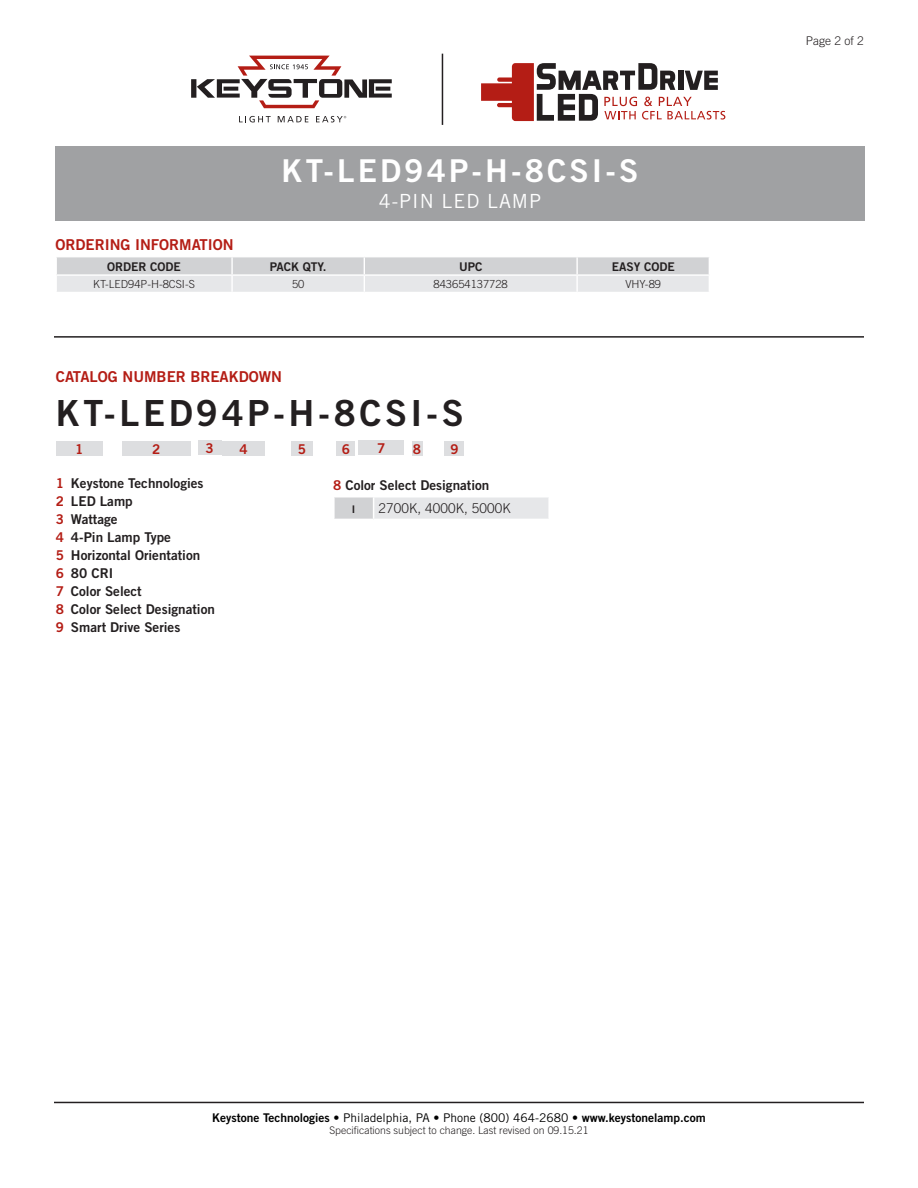
<style>
.page{position:relative;width:918px;height:1188px;background:#fff}
.page>*{position:absolute;margin:0;border:0;box-sizing:border-box;transform-origin:0 0}
.t1{font:36px "Trade Gothic Bold Two";letter-spacing:.1em;color:#231f20}
.t2{font:31.5px "Trade Gothic Bold Two";letter-spacing:.1em;color:#fff}
.t3{font:19.5px "Trade Gothic";letter-spacing:.05em;color:#fff}
.Heading_01{font:15px "Trade Gothic Bold Two";color:#b41d15}
.Catalog_Key{font:13.5px "Trade Gothic Bold Two";color:#231f20}
.t4{font:300 13.5px "Trade Gothic";letter-spacing:.01em;color:#231f20}
.Catalog_BarNumber{font:13.5px "Trade Gothic Bold Two";color:#b41d15}
.t5{font:12px "Trade Gothic Bold Two";color:#000}
.t6{font:12px "Trade Gothic Bold Two";color:#231f20}
.t7{font:300 12px "Trade Gothic";color:#231f20}
.t8{font:300 11.1px "Trade Gothic";color:#231f20}
.t9{font:300 10.5px "Trade Gothic";color:#231f20}
.t10{font:10.5px "Trade Gothic Bold Two";color:#231f20}
.s1{color:#b41d15}
.s2{font-family:"Trade Gothic"}
</style>
<div class="page">
<div style="left:55px;top:146px;width:810px;height:74px;background:#a0a1a3"></div>
<hr style="left:54px;top:1102px;width:810px;height:1px;background:#231f20">
<hr style="left:442px;top:54px;width:1px;height:71px;background:#231f20">
<svg style="left:191px;top:56px;width:201px;height:52px"></svg>
<svg style="left:239px;top:116px;width:32px;height:6px"></svg>
<svg style="left:278px;top:116px;width:30px;height:6px"></svg>
<svg style="left:316px;top:116px;width:30px;height:6px"></svg>
<svg style="left:481px;top:63px;width:244px;height:58px"></svg>
<svg style="left:56px;top:257px;width:653px;height:35px;background:#dddee0"></svg>
<hr style="left:54px;top:336px;width:810px;height:2px;background:#231f20">
<div style="left:56px;top:441px;width:46px;height:15px;background:#dddee0"></div>
<div style="left:122px;top:441px;width:69px;height:15px;background:#dddee0"></div>
<div style="left:198px;top:441px;width:23px;height:14px;background:#dddee0"></div>
<div style="left:223px;top:441px;width:42px;height:15px;background:#dddee0"></div>
<div style="left:291px;top:441px;width:22px;height:15px;background:#dddee0"></div>
<div style="left:337px;top:441px;width:18px;height:15px;background:#dddee0"></div>
<div style="left:358px;top:441px;width:46px;height:14px;background:#dddee0"></div>
<div style="left:412px;top:441px;width:10px;height:15px;background:#dddee0"></div>
<div style="left:445px;top:441px;width:19px;height:15px;background:#dddee0"></div>
<div style="left:334px;top:497px;width:40px;height:22px;background:#d1d2d4"></div>
<div style="left:374px;top:497px;width:175px;height:22px;background:#e6e7e9"></div>
<hr style="left:333px;top:496px;width:41px;height:2px;background:#fff">
<hr style="left:333px;top:498px;width:2px;height:21px;background:#fff">
<hr style="left:374px;top:496px;width:176px;height:2px;background:#fff">
<svg style="left:373px;top:498px;width:1px;height:21px"></svg>
<hr style="left:548px;top:498px;width:2px;height:21px;background:#fff">
<p class="t2" style="left:282px;top:152px;width:358px">KT-LED94P-H-8CSI-S</p>
<p class="t3" style="left:379px;top:189px;width:164px">4-PIN LED LAMP</p>
<p class="Heading_01" style="left:55px;top:236px;width:180px">ORDERING INFORMATION</p>
<p class="t6" style="left:107px;top:259px;width:75px">ORDER CODE</p>
<p class="t6" style="left:270px;top:259px;width:58px">PACK QTY.</p>
<p class="t6" style="left:459px;top:259px;width:25px">UPC</p>
<p class="t6" style="left:612px;top:259px;width:64px">EASY CODE</p>
<p class="t8" style="left:93px;top:278px;width:103px">KT-LED94P-H-8CSI-S</p>
<p class="t8" style="left:292px;top:278px;width:14px">50</p>
<p class="t8" style="left:434px;top:278px;width:76px">843654137728</p>
<p class="t8" style="left:625px;top:278px;width:37px">VHY-89</p>
<p class="Heading_01" style="left:56px;top:368px;width:228px">CATALOG NUMBER BREAKDOWN</p>
<p class="t1" style="left:56px;top:391px;width:409px">KT-LED94P-H-8CSI-S</p>
<p class="Catalog_BarNumber" style="left:75px;top:440px;width:10px">1</p>
<p class="Catalog_BarNumber" style="left:152px;top:440px;width:10px">2</p>
<p class="Catalog_BarNumber" style="left:206px;top:440px;width:10px">3</p>
<p class="Catalog_BarNumber" style="left:240px;top:440px;width:10px">4</p>
<p class="Catalog_BarNumber" style="left:298px;top:440px;width:10px">5</p>
<p class="Catalog_BarNumber" style="left:342px;top:440px;width:10px">6</p>
<p class="Catalog_BarNumber" style="left:377px;top:440px;width:10px">7</p>
<p class="Catalog_BarNumber" style="left:413px;top:440px;width:10px">8</p>
<p class="Catalog_BarNumber" style="left:450px;top:440px;width:10px">9</p>
<p class="Catalog_Key" style="left:333px;top:477px;width:158px"><span class="s1">8</span> Color Select Designation</p>
<p class="t10" style="left:352px;top:503px;width:5px">I</p>
<p class="t4" style="left:378px;top:501px;width:134px">2700K, 4000K, 5000K</p>
<p class="Catalog_Key" style="left:56px;top:474px;width:149px"><span class="s1">1</span> Keystone Technologies</p>
<p class="Catalog_Key" style="left:56px;top:492px;width:78px"><span class="s1">2</span> LED Lamp</p>
<p class="Catalog_Key" style="left:56px;top:510px;width:63px"><span class="s1">3</span> Wattage</p>
<p class="Catalog_Key" style="left:56px;top:528px;width:117px"><span class="s1">4</span> 4-Pin Lamp Type</p>
<p class="Catalog_Key" style="left:56px;top:546px;width:146px"><span class="s1">5</span> Horizontal Orientation</p>
<p class="Catalog_Key" style="left:56px;top:564px;width:59px"><span class="s1">6</span> 80 CRI</p>
<p class="Catalog_Key" style="left:56px;top:582px;width:87px"><span class="s1">7</span> Color Select</p>
<p class="Catalog_Key" style="left:56px;top:600px;width:160px"><span class="s1">8</span> Color Select Designation</p>
<p class="Catalog_Key" style="left:56px;top:618px;width:126px"><span class="s1">9</span> Smart Drive Series</p>
<p class="t7" style="left:806px;top:34px;width:60px">Page 2 of 2</p>
<p class="t5" style="left:212px;top:1110px;width:495px">Keystone Technologies • <span class="s2">Philadelphia, PA</span> • <span class="s2">Phone (800) 464-2680 •</span> www.keystonelamp.com</p>
<p class="t9" style="left:329px;top:1124px;width:261px">Specifications subject to change. Last revised on 09.15.21</p>
</div>
